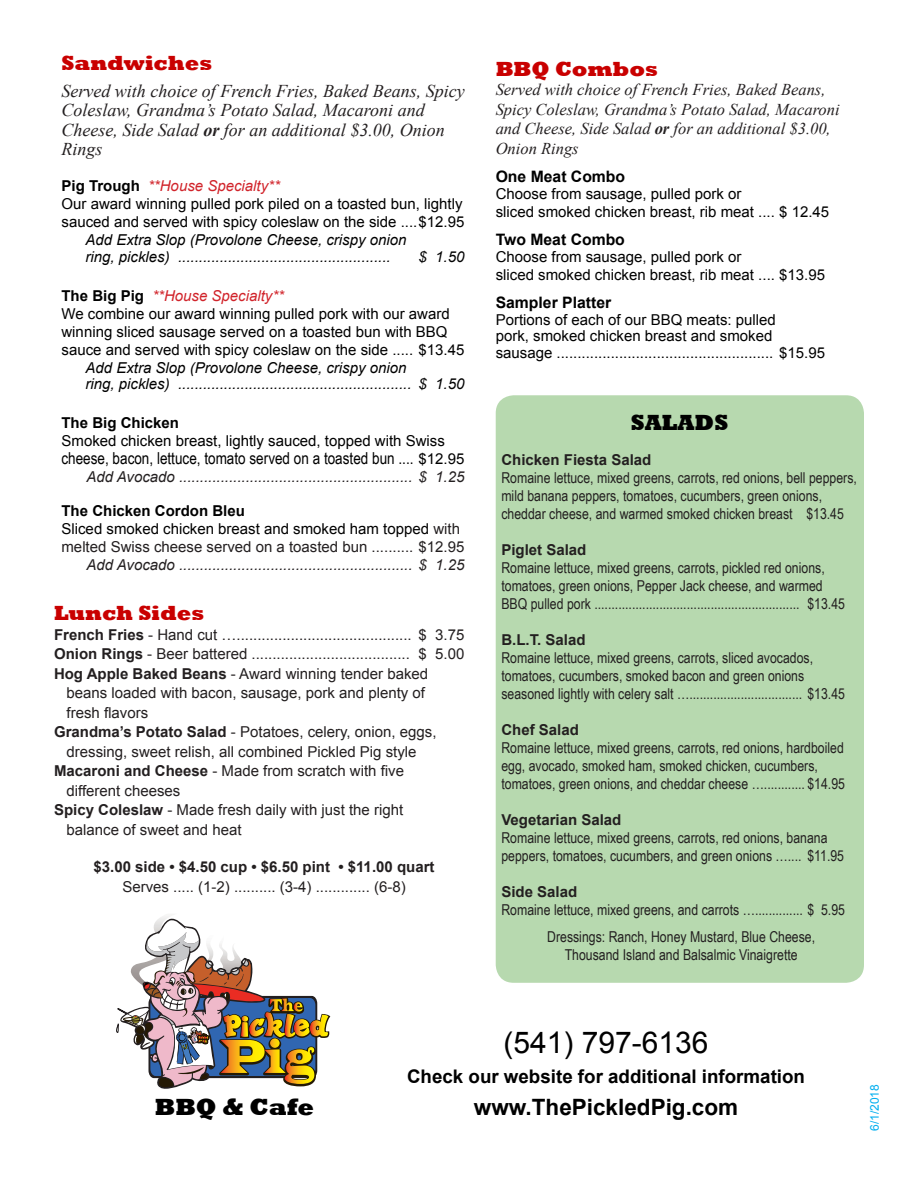
<style>
.page{position:relative;width:918px;height:1188px;background:#fff}
.page>*{position:absolute;margin:0;border:0;box-sizing:border-box;transform-origin:0 0}
.t1{font:30px "Arial";color:#000}
.t2{font:800 24px "Rockwell";color:#000}
.t3{font:700 22.5px "Arial";color:#000}
.t4{font:800 22.5px "Rockwell";color:#000}
.t5{font:800 21px "Rockwell";color:#c90000}
.t6{font:700 18.75px "Arial";color:#000}
.t7{font:italic 18px/19.5px "Times New Roman";color:#231f20}
.t8{font:italic 16.5px/19.5px "Times New Roman";color:#231f20}
.t9{font:16.5px "Arial Narrow";color:#000}
.t10{font:700 15.75px "Arial";color:#000}
.t11{font:15px/18px "Arial Narrow";color:#231f20}
.t12{font:15px "Arial";color:#000}
.t13{font:15px/19.5px "Arial";color:#231f20;text-align:center}
.t14{font:italic 15px/18px "Arial";color:#231f20;text-align:right}
.t15{font:italic 15px "Arial";color:#000}
.t16{font:700 15px "Arial";color:#231f20}
.t17{font:italic 15px "Arial";color:#d1232a}
.t18{font:700 15px "Arial";color:#000}
.t19{font:12px "Arial";color:#00aeef}
.s1{font-weight:700}
.s2{font-weight:700;font-style:normal;color:#000}
.s3{font-family:"Arial";font-size:15px}
.s4{font-style:normal;color:#000}
.s5{font-style:normal}
</style>
<div class="page">
<svg style="left:116px;top:916px;width:214px;height:173px"></svg>
<div style="left:496px;top:395px;width:368px;height:588px;background:#b7d9af;border-radius:18px"></div>
<p class="t5" style="left:62px;top:51px;width:152px">Sandwiches</p>
<p class="t7" style="left:62px;top:81px;width:405px">Served with choice of French Fries, Baked Beans, Spicy Coleslaw, Grandma’s Potato Salad, Macaroni and Cheese, Side Salad <span class="s1">or</span> for an additional $3.00, Onion Rings</p>
<p class="t17" style="left:62px;top:176px;width:220px"><span class="s2">Pig Trough</span> **House Specialty**</p>
<p class="t12" style="left:62px;top:194px;width:403px">Our award winning pulled pork piled on a toasted bun, lightly</p>
<p class="t12" style="left:62px;top:212px;width:404px">sauced and served with spicy coleslaw on the side ....$12.95</p>
<p class="t15" style="left:86px;top:230px;width:322px">Add Extra Slop (Provolone Cheese, crispy onion</p>
<p class="t15" style="left:86px;top:247px;width:307px">ring, pickles) ...................................................</p>
<p class="t15" style="left:418px;top:247px;width:47px">$ 1.50</p>
<p class="t17" style="left:62px;top:286px;width:224px"><span class="s2">The Big Pig</span> **House Specialty**</p>
<p class="t12" style="left:62px;top:304px;width:390px">We combine our award winning pulled pork with our award</p>
<p class="t12" style="left:62px;top:322px;width:388px">winning sliced sausage served on a toasted bun with BBQ</p>
<p class="t12" style="left:62px;top:340px;width:404px">sauce and served with spicy coleslaw on the side ..... $13.45</p>
<p class="t15" style="left:86px;top:358px;width:322px">Add Extra Slop (Provolone Cheese, crispy onion</p>
<p class="t15" style="left:86px;top:374px;width:380px">ring, pickles) ........................................................ $ 1.50</p>
<p class="t18" style="left:62px;top:413px;width:119px">The Big Chicken</p>
<p class="t12" style="left:62px;top:431px;width:385px">Smoked chicken breast, lightly sauced, topped with Swiss</p>
<p class="t9" style="left:62px;top:446px;width:404px">cheese, bacon, lettuce, tomato served on a toasted bun .... <span class="s3">$12.95</span></p>
<p class="t14" style="left:87px;top:468px;width:379px">Add Avocado ........................................................ $ 1.25</p>
<p class="t18" style="left:62px;top:501px;width:185px">The Chicken Cordon Bleu</p>
<p class="t14" style="left:62px;top:520px;width:404px"><span class="s4">Sliced smoked chicken breast and smoked ham topped</span> <span class="s5">with melted Swiss cheese served on a toasted bun .......... $12.95<br></span>Add Avocado ........................................................ $ 1.25</p>
<p class="t5" style="left:54px;top:601px;width:152px">Lunch Sides</p>
<p class="t13" style="left:54px;top:625px;width:412px"><span class="s1">French Fries</span> - Hand cut ….......................................... $ 3.75</p>
<p class="t13" style="left:54px;top:644px;width:412px"><span class="s1">Onion Rings</span> - Beer battered ...................................... $ 5.00</p>
<p class="t13" style="left:54px;top:664px;width:376px"><span class="s1">Hog Apple Baked Beans</span> - Award winning tender baked</p>
<p class="t13" style="left:67px;top:683px;width:360px">beans loaded with bacon, sausage, pork and plenty of</p>
<p class="t13" style="left:67px;top:703px;width:83px">fresh flavors</p>
<p class="t13" style="left:54px;top:722px;width:384px"><span class="s1">Grandma’s Potato Salad</span> - Potatoes, celery, onion, eggs,</p>
<p class="t13" style="left:67px;top:742px;width:352px">dressing, sweet relish, all combined Pickled Pig style</p>
<p class="t13" style="left:54px;top:761px;width:352px"><span class="s1">Macaroni and Cheese</span> - Made from scratch with five</p>
<p class="t13" style="left:67px;top:781px;width:115px">different cheeses</p>
<p class="t13" style="left:54px;top:800px;width:351px"><span class="s1">Spicy Coleslaw</span> - Made fresh daily with just the right</p>
<p class="t13" style="left:67px;top:820px;width:177px">balance of sweet and heat</p>
<p class="t13" style="left:94px;top:857px;width:342px"><span class="s1">$3.00 side • $4.50 cup • $6.50 pint • $11.00 quart<br></span>Serves ..... (1-2) .......... (3-4) ............. (6-8)</p>
<p class="t5" style="left:496px;top:57px;width:164px">BBQ Combos</p>
<p class="t8" style="left:496px;top:80px;width:345px">Served with choice of French Fries, Baked Beans, Spicy Coleslaw, Grandma’s Potato Salad, Macaroni and Cheese, Side Salad <span class="s1">or</span> for an additional $3.00, Onion Rings</p>
<p class="t10" style="left:496px;top:166px;width:131px">One Meat Combo</p>
<p class="t12" style="left:496px;top:184px;width:247px">Choose from sausage, pulled pork or</p>
<p class="t12" style="left:496px;top:202px;width:335px">sliced smoked chicken breast, rib meat .... $ 12.45</p>
<p class="t10" style="left:496px;top:229px;width:131px">Two Meat Combo</p>
<p class="t12" style="left:496px;top:247px;width:247px">Choose from sausage, pulled pork or</p>
<p class="t12" style="left:496px;top:265px;width:331px">sliced smoked chicken breast, rib meat .... $13.95</p>
<p class="t10" style="left:496px;top:292px;width:117px">Sampler Platter</p>
<p class="t12" style="left:496px;top:310px;width:282px">Portions of each of our BBQ meats: pulled</p>
<p class="t12" style="left:496px;top:326px;width:278px">pork, smoked chicken breast and smoked</p>
<p class="t12" style="left:496px;top:343px;width:331px">sausage .................................................... $15.95</p>
<p class="t4" style="left:631px;top:410px;width:99px">SALADS</p>
<p class="t16" style="left:501px;top:449px;width:152px">Chicken Fiesta Salad</p>
<p class="t11" style="left:501px;top:468px;width:357px">Romaine lettuce, mixed greens, carrots, red onions, bell peppers, mild banana peppers, tomatoes, cucumbers, green onions,</p>
<p class="t11" style="left:501px;top:504px;width:344px">cheddar cheese, and warmed smoked chicken breast $13.45</p>
<p class="t16" style="left:501px;top:539px;width:87px">Piglet Salad</p>
<p class="t11" style="left:501px;top:558px;width:325px">Romaine lettuce, mixed greens, carrots, pickled red onions,</p>
<p class="t11" style="left:501px;top:576px;width:323px">tomatoes, green onions, Pepper Jack cheese, and warmed</p>
<p class="t11" style="left:501px;top:594px;width:345px">BBQ pulled pork ............................................................ $13.45</p>
<p class="t16" style="left:501px;top:629px;width:86px">B.L.T. Salad</p>
<p class="t11" style="left:501px;top:648px;width:313px">Romaine lettuce, mixed greens, carrots, sliced avocados,</p>
<p class="t11" style="left:501px;top:666px;width:304px">tomatoes, cucumbers, smoked bacon and green onions</p>
<p class="t11" style="left:501px;top:684px;width:345px">seasoned lightly with celery salt …................................. $13.45</p>
<p class="t16" style="left:501px;top:719px;width:79px">Chef Salad</p>
<p class="t11" style="left:501px;top:738px;width:344px">Romaine lettuce, mixed greens, carrots, red onions, hardboiled egg, avocado, smoked ham, smoked chicken, cucumbers,</p>
<p class="t11" style="left:501px;top:774px;width:345px">tomatoes, green onions, and cheddar cheese …............ $14.95</p>
<p class="t16" style="left:501px;top:809px;width:122px">Vegetarian Salad</p>
<p class="t11" style="left:501px;top:828px;width:328px">Romaine lettuce, mixed greens, carrots, red onions, banana</p>
<p class="t11" style="left:501px;top:846px;width:344px">peppers, tomatoes, cucumbers, and green onions ….... $11.95</p>
<p class="t16" style="left:501px;top:881px;width:77px">Side Salad</p>
<p class="t11" style="left:501px;top:900px;width:345px">Romaine lettuce, mixed greens, and carrots ….............. $ 5.95</p>
<p class="t11" style="left:547px;top:927px;width:269px;text-align:center">Dressings: Ranch, Honey Mustard, Blue Cheese,<br>Thousand Island and Balsalmic Vinaigrette</p>
<p class="t2" style="left:155px;top:1093px;width:161px">BBQ &amp; Cafe</p>
<p class="t1" style="left:503px;top:1023px;width:207px">(541) 797-6136</p>
<p class="t6" style="left:407px;top:1064px;width:399px">Check our website for additional information</p>
<p class="t3" style="left:474px;top:1092px;width:266px">www.ThePickledPig.com</p>
<p class="t19" style="left:867px;top:1131px;width:48px;rotate:-90deg">6/1/2018</p>
</div>
